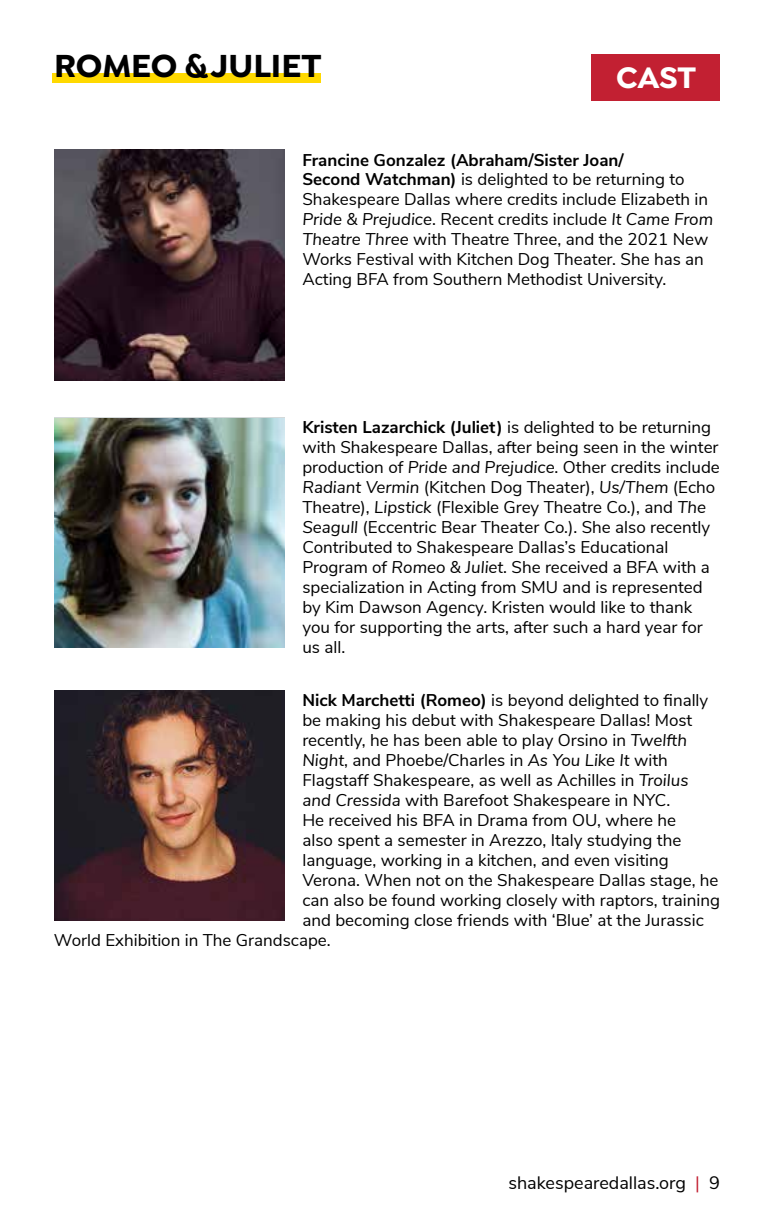
<style>
.page{position:relative;width:774px;height:1224px;background:#fff}
.page>*{position:absolute;margin:0;border:0;box-sizing:border-box;transform-origin:0 0}
.t1{font:700 34px "Isidora Sans";color:#000}
.t2{font:700 31.6px "Isidora Sans";color:#fff}
.t3{font:18px "Nunito Sans";color:#000}
.t4{font:17px/20px "Nunito Sans";color:#000}
.s1{font-weight:700}
.s2{font-style:italic}
.s3{color:#c22032}
</style>
<div class="page">
<div style="left:52px;top:74px;width:269px;height:9px;background:#ffd900"></div>
<div style="left:591px;top:55px;width:129px;height:46px;background:#c22032"></div>
<img style="left:54px;top:690px;width:230px;height:231px">
<img style="left:54px;top:419px;width:230px;height:229px">
<img style="left:54px;top:150px;width:230px;height:230px">
<h1 class="t1" style="left:54px;top:45px;width:269px">ROMEO &amp; JULIET</h1>
<h2 class="t2" style="left:616px;top:58px;width:82px">CAST</h2>
<p class="t4" style="left:302px;top:149px;width:412px"><span class="s1">Francine Gonzalez (Abraham/Sister Joan/<br>Second Watchman)</span> is delighted to be returning to Shakespeare Dallas where credits include Elizabeth in <span class="s2">Pride &amp; Prejudice</span>. Recent credits include <span class="s2">It Came From Theatre Three</span> with Theatre Three, and the 2021 New Works Festival with Kitchen Dog Theater. She has an Acting BFA from Southern Methodist University.</p>
<p class="t4" style="left:302px;top:416px;width:419px"><span class="s1">Kristen Lazarchick (Juliet)</span> is delighted to be returning with Shakespeare Dallas, after being seen in the winter production of <span class="s2">Pride and Prejudice</span>. Other credits include <span class="s2">Radiant Vermin</span> (Kitchen Dog Theater), <span class="s2">Us/Them</span> (Echo Theatre), <span class="s2">Lipstick</span> (Flexible Grey Theatre Co.), and <span class="s2">The Seagull</span> (Eccentric Bear Theater Co.). She also recently Contributed to Shakespeare Dallas’s Educational Program of <span class="s2">Romeo &amp; Juliet</span>. She received a BFA with a specialization in Acting from SMU and is represented by Kim Dawson Agency. Kristen would like to thank you for supporting the arts, after such a hard year for us all.</p>
<p class="t4" style="left:302px;top:689px;width:407px"><span class="s1">Nick Marchetti (Romeo)</span> is beyond delighted to finally</p>
<p class="t4" style="left:302px;top:709px;width:392px">be making his debut with Shakespeare Dallas! Most</p>
<p class="t4" style="left:302px;top:729px;width:386px">recently, he has been able to play Orsino in <span class="s2">Twelfth</span></p>
<p class="t4" style="left:302px;top:749px;width:367px"><span class="s2">Night</span>, and Phoebe/Charles in <span class="s2">As You Like It</span> with</p>
<p class="t4" style="left:302px;top:769px;width:388px">Flagstaff Shakespeare, as well as Achilles in <span class="s2">Troilus</span></p>
<p class="t4" style="left:302px;top:789px;width:369px"><span class="s2">and Cressida</span> with Barefoot Shakespeare in NYC.</p>
<p class="t4" style="left:302px;top:809px;width:375px">He received his BFA in Drama from OU, where he</p>
<p class="t4" style="left:302px;top:829px;width:380px">also spent a semester in Arezzo, Italy studying the</p>
<p class="t4" style="left:302px;top:849px;width:368px">language, working in a kitchen, and even visiting</p>
<p class="t4" style="left:302px;top:869px;width:418px">Verona. When not on the Shakespeare Dallas stage, he</p>
<p class="t4" style="left:302px;top:889px;width:419px">can also be found working closely with raptors, training</p>
<p class="t4" style="left:302px;top:909px;width:403px">and becoming close friends with ‘Blue’ at the Jurassic</p>
<p class="t4" style="left:54px;top:929px;width:278px">World Exhibition in The Grandscape.</p>
<p class="t3" style="left:508px;top:1170px;width:213px">shakespearedallas.org <span class="s3">|</span> 9</p>
</div>
